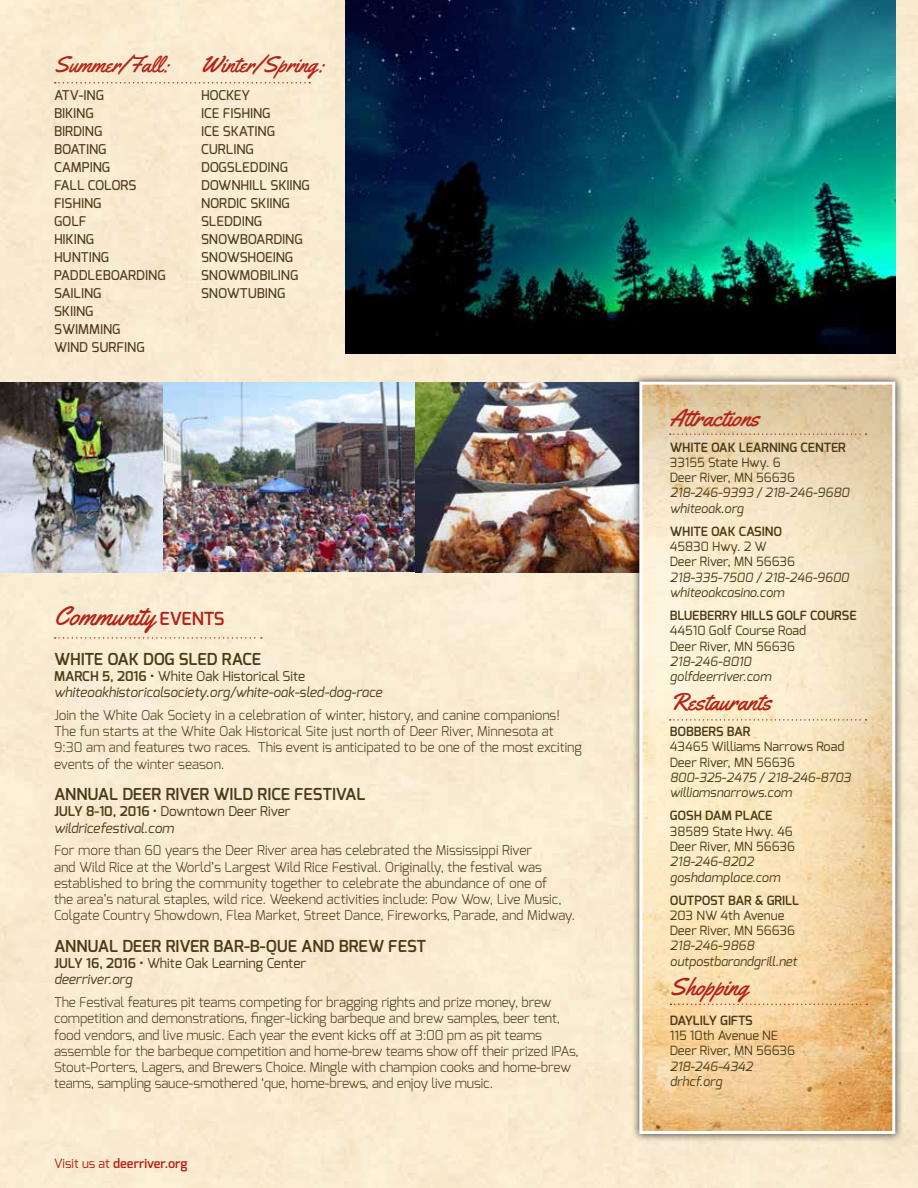
<style>
.page{position:relative;width:918px;height:1188px;background:#f9ebd1}
.page>*{position:absolute;margin:0;border:0;box-sizing:border-box;transform-origin:0 0}
.t1{font:27px "Yellowtail";color:#b32317}
.t2{font:24.3px "Yellowtail";color:#b32317}
.t3{font:22.5px "Yellowtail";color:#b32317}
.t4{font:600 16.5px "Exo";color:#4a3b15}
.t5{font:300 13.5px/16.2px "Exo";letter-spacing:-.01em;color:#4a3b15}
.t6{font:500 13.5px/18px "Exo";color:#4a3c18}
.t7{font:italic 13.5px/16.2px "Exo";color:#4a3b15}
.t8{font:13.5px/16.2px "Exo";color:#4a3b15}
.t9{font:italic 12.75px/15.3px "Exo";color:#4a3b15}
.t10{font:12.75px/15.3px "Exo";color:#4a3b15}
.t11{font:600 12.75px "Exo";color:#4a3b15}
.t12{font:600 12.75px "Exo";color:#b32317}
.s1{font-family:"Exo";font-weight:600;font-size:18px}
.s2{font-weight:600;font-style:normal}
.s3{font-style:normal}
.s4{font-weight:600}
.s5{font-style:italic}
.s6{font-weight:400}
</style>
<div class="page">
<img style="left:346px;top:0;width:549px;height:353px">
<img style="left:0;top:382px;width:631px;height:190px">
<div style="left:631px;top:373px;width:272px;height:769px;background:#000;opacity:.75"></div>
<img style="left:643px;top:386px;width:248px;height:744px">
<div style="left:639px;top:382px;width:256px;height:752px;border:3px solid #fff"></div>
<svg style="left:670px;top:433px;width:197px;height:2px"></svg>
<svg style="left:670px;top:719px;width:197px;height:2px"></svg>
<svg style="left:55px;top:637px;width:207px;height:2px"></svg>
<svg style="left:55px;top:82px;width:255px;height:2px"></svg>
<svg style="left:671px;top:1004px;width:196px;height:1px"></svg>
<h3 class="t3" style="left:54px;top:50px;width:118px">Summer/Fall:</h3>
<p class="t6" style="left:54px;top:86px;width:113px">ATV-ING<br>BIKING<br>BIRDING<br>BOATING<br>CAMPING<br>FALL COLORS<br>FISHING<br>GOLF<br>HIKING<br>HUNTING<br>PADDLEBOARDING<br>SAILING<br>SKIING<br>SWIMMING<br>WIND SURFING</p>
<h3 class="t3" style="left:201px;top:50px;width:125px">Winter/Spring:</h3>
<p class="t6" style="left:201px;top:86px;width:110px">HOCKEY<br>ICE FISHING<br>ICE SKATING<br>CURLING<br>DOGSLEDDING<br>DOWNHILL SKIING<br>NORDIC SKIING<br>SLEDDING<br>SNOWBOARDING<br>SNOWSHOEING<br>SNOWMOBILING<br>SNOWTUBING</p>
<h1 class="t1" style="left:54px;top:599px;width:172px">Community <span class="s1">EVENTS</span></h1>
<p class="t4" style="left:54px;top:648px;width:209px">WHITE OAK DOG SLED RACE</p>
<p class="t7" style="left:54px;top:668px;width:330px"><span class="s2">MARCH 5, 2016 •</span> <span class="s3">White Oak Historical Site </span>whiteoakhistoricalsociety.org/white-oak-sled-dog-race</p>
<p class="t5" style="left:54px;top:707px;width:530px">Join the White Oak Society in a celebration of winter, history, and canine companions!<br>The fun starts at the White Oak Historical Site just north of Deer River, Minnesota at 9:30 am and features two races. This event is anticipated to be one of the most exciting events of the winter season.</p>
<p class="t4" style="left:54px;top:784px;width:313px">ANNUAL DEER RIVER WILD RICE FESTIVAL</p>
<p class="t7" style="left:54px;top:803px;width:238px"><span class="s2">JULY 8-10, 2016 •</span> <span class="s3">Downtown Deer River </span>wildricefestival.com</p>
<p class="t5" style="left:54px;top:842px;width:522px">For more than 60 years the Deer River area has celebrated the Mississippi River<br>and Wild Rice at the World’s Largest Wild Rice Festival. Originally, the festival was established to bring the community together to celebrate the abundance of one of<br>the area’s natural staples, wild rice. Weekend activities include: Pow Wow, Live Music, Colgate Country Showdown, Flea Market, Street Dance, Fireworks, Parade, and Midway.</p>
<p class="t4" style="left:54px;top:935px;width:374px">ANNUAL DEER RIVER BAR-B-QUE AND BREW FEST</p>
<p class="t8" style="left:54px;top:955px;width:254px"><span class="s4">JULY 16, 2016 •</span> White Oak Learning Center <span class="s5">deerriver.org</span></p>
<p class="t5" style="left:54px;top:994px;width:526px">The Festival features pit teams competing for bragging rights and prize money, brew competition and demonstrations, finger-licking barbeque and brew samples, beer tent, food vendors, and live music. Each year the event kicks off at 3:00 pm as pit teams assemble for the barbeque competition and home-brew teams show off their prized IPAs, Stout-Porters, Lagers, and Brewers Choice. Mingle with champion cooks and home-brew teams, sampling sauce-smothered ‘que, home-brews, and enjoy live music.</p>
<p class="t12" style="left:54px;top:1156px;width:135px"><span class="s6">Visit us at</span> deerriver.org</p>
<h2 class="t2" style="left:670px;top:402px;width:91px">Attractions</h2>
<p class="t11" style="left:670px;top:439px;width:178px">WHITE OAK LEARNING CENTER</p>
<p class="t10" style="left:670px;top:455px;width:127px">33155 State Hwy. 6<br>Deer River, MN 56636</p>
<p class="t9" style="left:670px;top:485px;width:181px">218-246-9393 / 218-246-9680 whiteoak.org</p>
<p class="t11" style="left:670px;top:523px;width:114px">WHITE OAK CASINO</p>
<p class="t10" style="left:670px;top:539px;width:127px">45830 Hwy. 2 W<br>Deer River, MN 56636</p>
<p class="t9" style="left:670px;top:569px;width:181px">218-335-7500 / 218-246-9600 whiteoakcasino.com</p>
<p class="t11" style="left:670px;top:607px;width:188px">BLUEBERRY HILLS GOLF COURSE</p>
<p class="t10" style="left:670px;top:623px;width:138px">44510 Golf Course Road<br>Deer River, MN 56636</p>
<p class="t9" style="left:670px;top:654px;width:103px">218-246-8010 golfdeerriver.com</p>
<h2 class="t2" style="left:670px;top:687px;width:103px">Restaurants</h2>
<p class="t11" style="left:670px;top:723px;width:82px">BOBBERS BAR</p>
<p class="t10" style="left:670px;top:739px;width:176px">43465 Williams Narrows Road<br>Deer River, MN 56636</p>
<p class="t9" style="left:670px;top:770px;width:182px">800-325-2475 / 218-246-8703 williamsnarrows.com</p>
<p class="t11" style="left:670px;top:808px;width:104px">GOSH DAM PLACE</p>
<p class="t10" style="left:670px;top:823px;width:127px">38589 State Hwy. 46<br>Deer River, MN 56636</p>
<p class="t9" style="left:670px;top:854px;width:112px">218-246-8202 goshdamplace.com</p>
<p class="t11" style="left:670px;top:892px;width:131px">OUTPOST BAR &amp; GRILL</p>
<p class="t10" style="left:670px;top:908px;width:127px">203 NW 4th Avenue<br>Deer River, MN 56636</p>
<p class="t9" style="left:670px;top:938px;width:129px">218-246-9868 outpostbarandgrill.net</p>
<h2 class="t2" style="left:670px;top:971px;width:80px">Shopping</h2>
<p class="t11" style="left:670px;top:1012px;width:85px">DAYLILY GIFTS</p>
<p class="t10" style="left:670px;top:1028px;width:127px">115 10th Avenue NE<br>Deer River, MN 56636</p>
<p class="t9" style="left:670px;top:1058px;width:85px">218-246-4342 drhcf.org</p>
</div>
